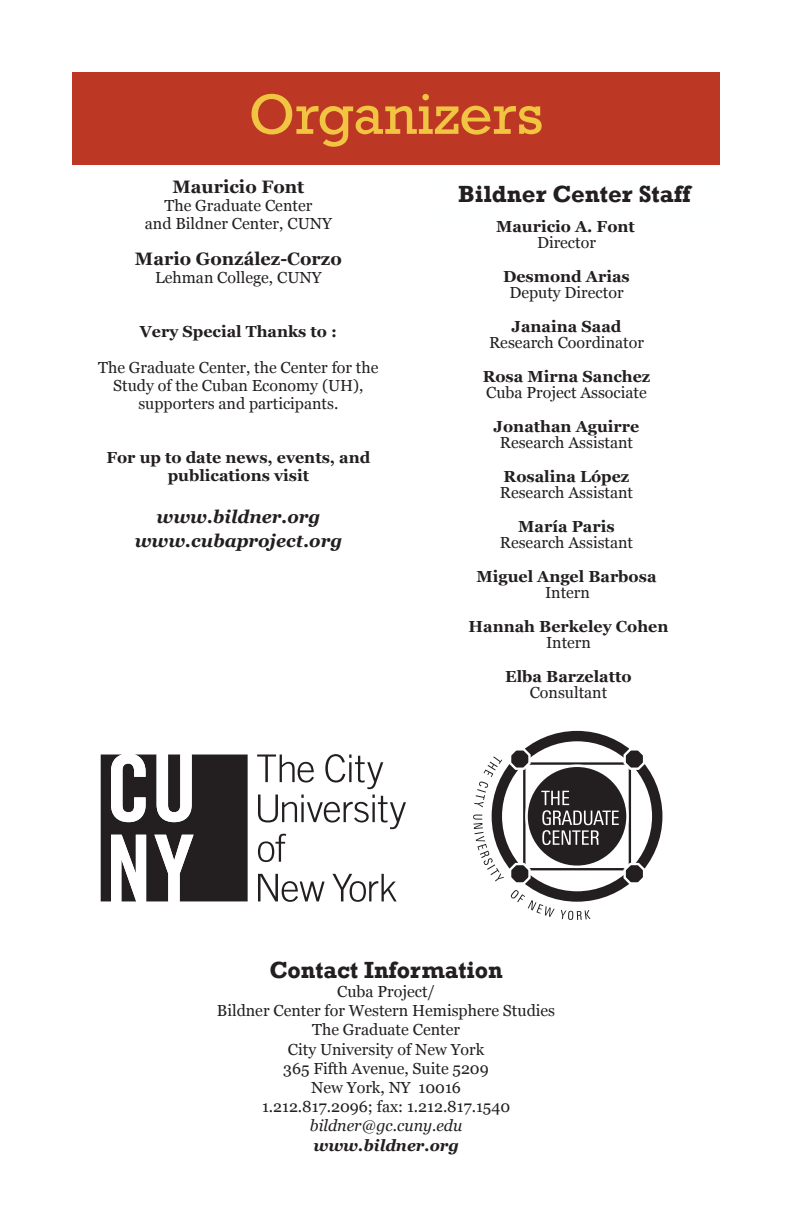
<style>
.page{position:relative;width:792px;height:1224px;background:#fff}
.page>*{position:absolute;margin:0;border:0;box-sizing:border-box;transform-origin:0 0}
.t1{font:58px "Rockwell";color:#f1c442}
.t2{font:700 24px "Rockwell";color:#231f20}
.t3{font:italic 700 18px/24px "Georgia";color:#231f20;text-align:center}
.t4{font:700 18px "Georgia";color:#231f20}
.t5{font:16px/16px "Georgia";color:#231f20;text-align:center}
.t6{font:700 16px/16px "Georgia";color:#231f20;text-align:center}
.t7{font:italic 16px "Georgia";color:#231f20}
.t8{font:italic 700 16px "Georgia";color:#231f20}
.s1{font-weight:400}
.s2{font-weight:700}
</style>
<div class="page">
<div style="left:72px;top:72px;width:648px;height:92px;background:#bd3725"></div>
<div style="left:492px;top:731px;width:170px;height:171px;border:10px solid #231f20;border-radius:50%"></div>
<svg style="left:473px;top:747px;width:173px;height:173px"></svg>
<svg style="left:101px;top:755px;width:147px;height:146px"></svg>
<svg style="left:257px;top:755px;width:57px;height:28px"></svg>
<svg style="left:325px;top:754px;width:58px;height:35px"></svg>
<svg style="left:258px;top:795px;width:148px;height:67px"></svg>
<svg style="left:258px;top:874px;width:67px;height:28px"></svg>
<svg style="left:332px;top:874px;width:65px;height:28px"></svg>
<p class="t1" style="left:249px;top:81px;width:296px">Organizers</p>
<p class="t4" style="left:172px;top:175px;width:134px">Mauricio Font</p>
<p class="t5" style="left:145px;top:196px;width:188px;line-height:18px">The Graduate Center<br>and Bildner Center, CUNY</p>
<p class="t4" style="left:135px;top:247px;width:208px">Mario González-Corzo</p>
<p class="t5" style="left:155px;top:269px;width:168px">Lehman College, CUNY</p>
<p class="t6" style="left:140px;top:323px;width:199px">Very Special Thanks to :</p>
<p class="t5" style="left:98px;top:358px;width:282px;line-height:18px">The Graduate Center, the Center for the<br>Study of the Cuban Economy (UH), supporters and participants.</p>
<p class="t6" style="left:106px;top:448px;width:266px;line-height:18px">For up to date news, events, and publications visit</p>
<p class="t3" style="left:135px;top:504px;width:209px">www.bildner.org www.cubaproject.org</p>
<p class="t2" style="left:458px;top:179px;width:234px">Bildner Center Staff</p>
<p class="t6" style="left:496px;top:219px;width:140px">Mauricio A. Font<br><span class="s1">Director</span></p>
<p class="t5" style="left:503px;top:269px;width:128px"><span class="s2">Desmond Arias<br></span>Deputy Director</p>
<p class="t5" style="left:489px;top:319px;width:156px"><span class="s2">Janaina Saad<br></span>Research Coordinator</p>
<p class="t5" style="left:483px;top:369px;width:169px;text-align:left"><span class="s2">Rosa Mirna Sanchez<br></span>Cuba Project Associate</p>
<p class="t5" style="left:494px;top:419px;width:147px"><span class="s2">Jonathan Aguirre<br></span>Research Assistant</p>
<p class="t5" style="left:500px;top:469px;width:135px;text-align:left"><span class="s2">Rosalina López<br></span>Research Assistant</p>
<p class="t5" style="left:500px;top:519px;width:135px"><span class="s2">María Paris<br></span>Research Assistant</p>
<p class="t6" style="left:476px;top:569px;width:182px">Miguel Angel Barbosa<br><span class="s1">Intern</span></p>
<p class="t6" style="left:469px;top:619px;width:201px">Hannah Berkeley Cohen<br><span class="s1">Intern</span></p>
<p class="t6" style="left:505px;top:669px;width:128px">Elba Barzelatto<br><span class="s1">Consultant</span></p>
<p class="t2" style="left:269px;top:955px;width:235px">Contact Information</p>
<p class="t5" style="left:217px;top:982px;width:340px;line-height:19.2px">Cuba Project/<br>Bildner Center for Western Hemisphere Studies</p>
<p class="t5" style="left:312px;top:1022px;width:149px">The Graduate Center</p>
<p class="t5" style="left:288px;top:1041px;width:198px">City University of New York</p>
<p class="t5" style="left:283px;top:1061px;width:207px">365 Fifth Avenue, Suite 5209</p>
<p class="t5" style="left:311px;top:1080px;width:151px">New York, NY 10016</p>
<p class="t5" style="left:262px;top:1099px;width:250px">1.212.817.2096; fax: 1.212.817.1540</p>
<p class="t7" style="left:310px;top:1116px;width:154px">bildner@gc.cuny.edu</p>
<p class="t8" style="left:313px;top:1135px;width:147px">www.bildner.org</p>
</div>
